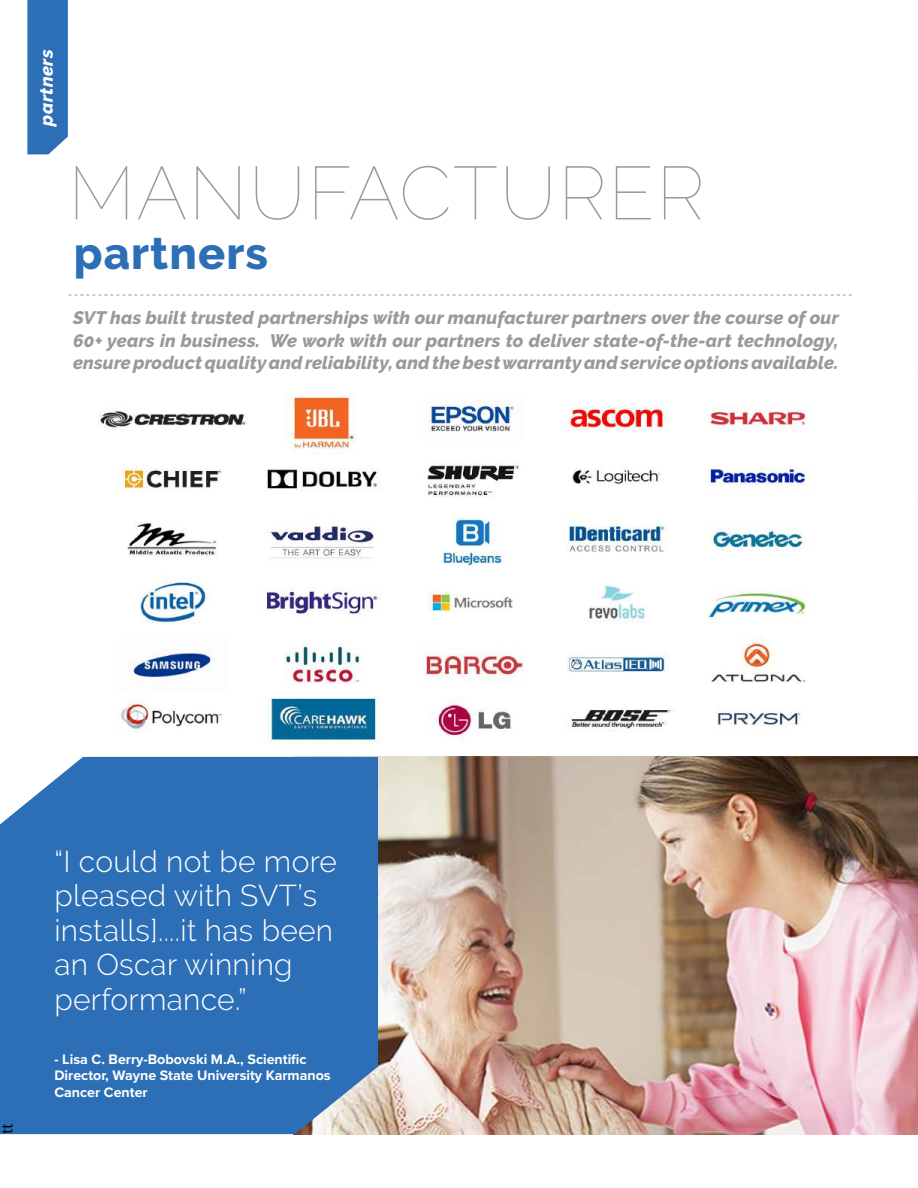
<style>
.page{position:relative;width:918px;height:1188px;background:#fff}
.page>*{position:absolute;margin:0;border:0;box-sizing:border-box;transform-origin:0 0}
.t1{font:100 75px "Raleway";letter-spacing:.025em;color:#9a9899}
.t2{font:800 45px "Raleway";letter-spacing:.025em;color:#2d6fb7}
.t3{font:300 30px/34.5px "Raleway";letter-spacing:.01em;color:#fff}
.t4{font:italic 800 18px/22.5px "Raleway";letter-spacing:.01em;color:#9a9899;text-align:justify}
.t5{font:italic 800 18px "Raleway";letter-spacing:.025em;color:#fff}
.t6{font:18px "Minion Pro";color:#000}
.t7{font:700 14.25px/16.5px "Proxima Nova";color:#fff}
</style>
<div class="page">
<img style="left:378px;top:757px;width:540px;height:377px">
<svg style="left:27px;top:0;width:41px;height:154px"></svg>
<div style="left:0;top:757px;width:378px;height:377px;background:#2d6fb7"></div>
<img style="left:99px;top:396px;width:714px;height:348px">
<svg style="left:68px;top:295px;width:784px;height:1px"></svg>
<p class="t5" style="left:36px;top:126px;width:78px;rotate:-90deg">partners</p>
<h1 class="t1" style="left:68px;top:149px;width:638px">MANUFACTURER</h1>
<h2 class="t2" style="left:74px;top:228px;width:196px">partners</h2>
<p class="t4" style="left:73px;top:307px;width:767px">SVT has built trusted partnerships with our manufacturer partners over the course of our 60+ years in business. We work with our partners to deliver state-of-the-art technology, ensure product quality and reliability, and the best warranty and service options available.</p>
<p class="t6" style="left:-5px;top:1134px;width:12px;rotate:-90deg">tt</p>
<h3 class="t3" style="left:54px;top:844px;width:284px">“I could not be more pleased with SVT’s installs]....it has been an Oscar winning performance.”</h3>
<p class="t7" style="left:54px;top:1051px;width:278px">- Lisa C. Berry-Bobovski M.A., Scientific<br>Director, Wayne State University Karmanos<br>Cancer Center</p>
</div>
